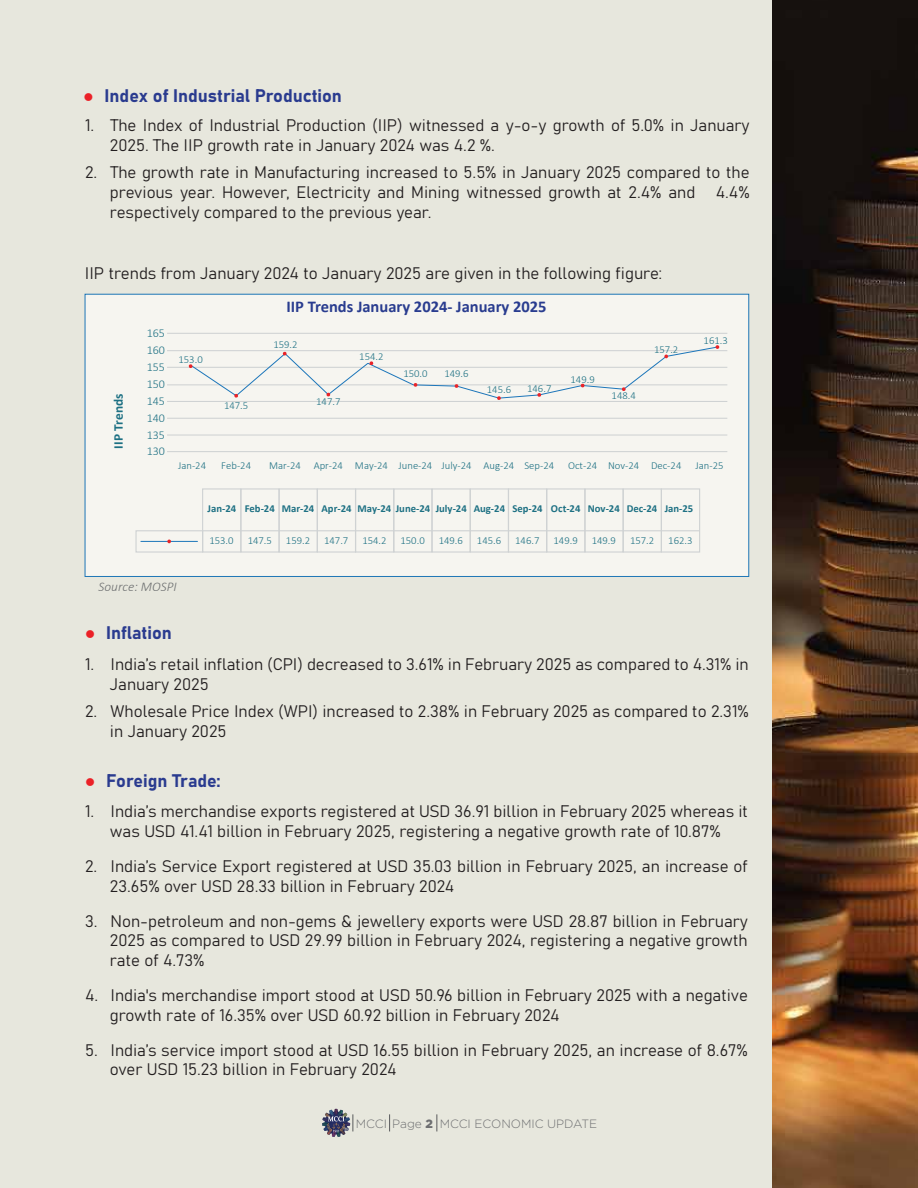
<style>
.page{position:relative;width:918px;height:1188px;background:#e7e7dd}
.page>*{position:absolute;margin:0;border:0;box-sizing:border-box;transform-origin:0 0}
.t1{font:18px "Bahnschrift";color:#2a3b8f}
.t2{font:16.5px/19.8px "Bahnschrift";color:#231f20}
.t3{font:700 16.5px "Calibri";color:#293c8f}
.t4{font:italic 300 13.35px "Calibri";color:#6e7071}
.t5{font:700 13.35px "Calibri";color:#1d7083}
.t6{font:300 12px "Gotham";color:#6e6f71}
.t7{font:300 12px/17px "Calibri";color:#1d7083}
.t8{font:300 10.65px "Calibri";color:#1d7083}
.t9{font:700 10.65px "Calibri";color:#1d7083}
.s1{color:#eb2127}
.s2{font-weight:900}
</style>
<div class="page">
<div style="left:85px;top:294px;width:664px;height:283px;background:#f6f5f0;border:1px solid #1e76b7"></div>
<hr style="left:167px;top:384px;width:560px;height:1px;background:#cfd2d3">
<hr style="left:167px;top:367px;width:560px;height:1px;background:#cfd2d3">
<hr style="left:167px;top:350px;width:560px;height:1px;background:#cfd2d3">
<hr style="left:167px;top:333px;width:560px;height:1px;background:#cfd2d3">
<hr style="left:167px;top:401px;width:560px;height:1px;background:#cfd2d3">
<hr style="left:167px;top:418px;width:560px;height:1px;background:#cfd2d3">
<hr style="left:167px;top:434px;width:560px;height:2px;background:#cfd2d3">
<hr style="left:167px;top:451px;width:560px;height:1px;background:#cfd2d3">
<hr style="left:141px;top:541px;width:56px;height:1px;background:#1c76ba">
<svg style="left:167px;top:540px;width:4px;height:3px"></svg>
<div style="left:202px;top:488px;width:39px;height:65px;border:1px solid #cfd2d3"></div>
<div style="left:240px;top:488px;width:40px;height:65px;border:1px solid #cfd2d3"></div>
<div style="left:279px;top:488px;width:39px;height:65px;border:1px solid #cfd2d3"></div>
<div style="left:317px;top:488px;width:39px;height:65px;border:1px solid #cfd2d3"></div>
<div style="left:355px;top:488px;width:39px;height:65px;border:1px solid #cfd2d3"></div>
<div style="left:393px;top:488px;width:40px;height:65px;border:1px solid #cfd2d3"></div>
<div style="left:431px;top:488px;width:40px;height:65px;border:1px solid #cfd2d3"></div>
<div style="left:470px;top:488px;width:39px;height:65px;border:1px solid #cfd2d3"></div>
<div style="left:508px;top:488px;width:39px;height:65px;border:1px solid #cfd2d3"></div>
<div style="left:546px;top:488px;width:39px;height:65px;border:1px solid #cfd2d3"></div>
<div style="left:584px;top:488px;width:40px;height:65px;border:1px solid #cfd2d3"></div>
<div style="left:623px;top:488px;width:39px;height:65px;border:1px solid #cfd2d3"></div>
<div style="left:661px;top:488px;width:39px;height:65px;border:1px solid #cfd2d3"></div>
<div style="left:135px;top:530px;width:68px;height:23px;border:1px solid #cfd2d3"></div>
<hr style="left:203px;top:530px;width:497px;height:1px;background:#cfd2d3">
<svg style="left:189px;top:345px;width:530px;height:55px"></svg>
<img style="left:772px;top:0;width:146px;height:1188px">
<svg style="left:389px;top:1114px;width:1px;height:17px"></svg>
<svg style="left:437px;top:1114px;width:1px;height:17px"></svg>
<svg style="left:322px;top:1109px;width:32px;height:28px"></svg>
<p class="t1" style="left:83px;top:82px;width:260px"><span class="s1">●</span> Index of Industrial Production</p>
<p class="t2" style="left:110px;top:114px;width:641px;text-indent:-25px">1. The Index of Industrial Production (IIP) witnessed a y-o-y growth of 5.0% in January<br>2025. The IIP growth rate in January 2024 was 4.2 %.</p>
<p class="t2" style="left:110px;top:162px;width:641px;text-align:justify;text-indent:-25px">2. The growth rate in Manufacturing increased to 5.5% in January 2025 compared to the previous year. However, Electricity and Mining witnessed growth at 2.4% and 4.4% respectively compared to the previous year.</p>
<p class="t2" style="left:85px;top:262px;width:579px">IIP trends from January 2024 to January 2025 are given in the following figure:</p>
<p class="t5" style="left:110px;top:449px;width:56px;rotate:-90deg">IIP Trends</p>
<p class="t7" style="left:147px;top:324px;width:20px">165</p>
<p class="t7" style="left:147px;top:342px;width:20px">160<br>155</p>
<p class="t7" style="left:147px;top:376px;width:20px">150</p>
<p class="t7" style="left:147px;top:393px;width:20px">145</p>
<p class="t7" style="left:147px;top:409px;width:20px">140</p>
<p class="t7" style="left:147px;top:426px;width:20px">135</p>
<p class="t7" style="left:147px;top:443px;width:20px">130</p>
<p class="t8" style="left:179px;top:353px;width:26px">153.0</p>
<p class="t8" style="left:224px;top:399px;width:26px">147.5</p>
<p class="t3" style="left:286px;top:296px;width:262px">IIP Trends January 2024- January 2025</p>
<p class="t8" style="left:273px;top:338px;width:26px">159.2</p>
<p class="t8" style="left:316px;top:395px;width:26px">147.7</p>
<p class="t8" style="left:359px;top:350px;width:26px">154.2</p>
<p class="t8" style="left:403px;top:367px;width:26px">150.0</p>
<p class="t8" style="left:444px;top:367px;width:26px">149.6</p>
<p class="t8" style="left:487px;top:383px;width:26px">145.6</p>
<p class="t8" style="left:527px;top:382px;width:26px">146.7</p>
<p class="t8" style="left:571px;top:373px;width:26px">149.9</p>
<p class="t8" style="left:612px;top:389px;width:26px">148.4</p>
<p class="t8" style="left:654px;top:342px;width:26px">157.2</p>
<p class="t8" style="left:704px;top:334px;width:26px">161.3</p>
<p class="t8" style="left:442px;top:459px;width:32px">July-24</p>
<p class="t8" style="left:221px;top:459px;width:31px">Feb-24</p>
<p class="t8" style="left:269px;top:459px;width:75px">Mar-24 Apr-24</p>
<p class="t8" style="left:355px;top:459px;width:34px">May-24</p>
<p class="t8" style="left:399px;top:459px;width:35px">June-24</p>
<p class="t8" style="left:484px;top:459px;width:32px">Aug-24</p>
<p class="t8" style="left:568px;top:459px;width:31px">Oct-24</p>
<p class="t8" style="left:608px;top:459px;width:33px">Nov-24</p>
<p class="t8" style="left:178px;top:459px;width:29px">Jan-24</p>
<p class="t8" style="left:524px;top:459px;width:31px">Sep-24</p>
<p class="t8" style="left:696px;top:459px;width:29px">Jan-25</p>
<p class="t8" style="left:651px;top:459px;width:32px">Dec-24</p>
<p class="t9" style="left:208px;top:502px;width:30px">Jan-24</p>
<p class="t8" style="left:209px;top:533px;width:26px">153.0</p>
<p class="t9" style="left:245px;top:502px;width:32px">Feb-24</p>
<p class="t8" style="left:248px;top:533px;width:26px">147.5</p>
<p class="t9" style="left:436px;top:502px;width:33px">July-24</p>
<p class="t8" style="left:439px;top:533px;width:26px">149.6</p>
<p class="t9" style="left:282px;top:502px;width:34px">Mar-24</p>
<p class="t8" style="left:286px;top:533px;width:26px">159.2</p>
<p class="t9" style="left:321px;top:502px;width:32px">Apr-24</p>
<p class="t8" style="left:324px;top:533px;width:26px">147.7</p>
<p class="t9" style="left:358px;top:502px;width:74px">May-24 June-24</p>
<p class="t8" style="left:362px;top:533px;width:26px">154.2</p>
<p class="t8" style="left:401px;top:533px;width:26px">150.0</p>
<p class="t9" style="left:474px;top:502px;width:33px">Aug-24</p>
<p class="t8" style="left:477px;top:533px;width:26px">145.6</p>
<p class="t9" style="left:512px;top:502px;width:32px">Sep-24</p>
<p class="t8" style="left:515px;top:533px;width:26px">146.7</p>
<p class="t9" style="left:551px;top:502px;width:31px">Oct-24</p>
<p class="t8" style="left:554px;top:533px;width:26px">149.9</p>
<p class="t9" style="left:588px;top:502px;width:33px">Nov-24</p>
<p class="t8" style="left:592px;top:533px;width:26px">149.9</p>
<p class="t9" style="left:627px;top:502px;width:32px">Dec-24</p>
<p class="t8" style="left:630px;top:533px;width:26px">157.2</p>
<p class="t9" style="left:665px;top:502px;width:30px">Jan-25</p>
<p class="t8" style="left:668px;top:533px;width:26px">162.3</p>
<p class="t4" style="left:99px;top:578px;width:80px">Source: MOSPI</p>
<p class="t1" style="left:85px;top:619px;width:88px"><span class="s1">●</span> Inflation</p>
<p class="t2" style="left:110px;top:653px;width:640px;text-indent:-25px">1. India’s retail inflation (CPI) decreased to 3.61% in February 2025 as compared to 4.31% in<br>January 2025</p>
<p class="t2" style="left:110px;top:700px;width:640px;text-indent:-25px">2. Wholesale Price Index (WPI) increased to 2.38% in February 2025 as compared to 2.31% in January 2025</p>
<p class="t1" style="left:85px;top:767px;width:137px"><span class="s1">●</span> Foreign Trade:</p>
<p class="t2" style="left:85px;top:801px;width:664px;text-align:center">1. India’s merchandise exports registered at USD 36.91 billion in February 2025 whereas it was USD 41.41 billion in February 2025, registering a negative growth rate of 10.87%</p>
<p class="t2" style="left:110px;top:855px;width:639px;text-indent:-25px">2. India’s Service Export registered at USD 35.03 billion in February 2025, an increase of<br>23.65% over USD 28.33 billion in February 2024</p>
<p class="t2" style="left:110px;top:910px;width:639px;text-align:justify;text-indent:-25px">3. Non-petroleum and non-gems &amp; jewellery exports were USD 28.87 billion in February 2025 as compared to USD 29.99 billion in February 2024, registering a negative growth rate of 4.73%</p>
<p class="t2" style="left:110px;top:984px;width:639px;text-indent:-25px">4. India's merchandise import stood at USD 50.96 billion in February 2025 with a negative growth rate of 16.35% over USD 60.92 billion in February 2024</p>
<p class="t2" style="left:110px;top:1039px;width:639px;text-indent:-25px">5. India’s service import stood at USD 16.55 billion in February 2025, an increase of 8.67% over USD 15.23 billion in February 2024</p>
<p class="t6" style="left:356px;top:1117px;width:243px">MCCI Page <span class="s2">2</span> MCCI ECONOMIC UPDATE</p>
</div>
